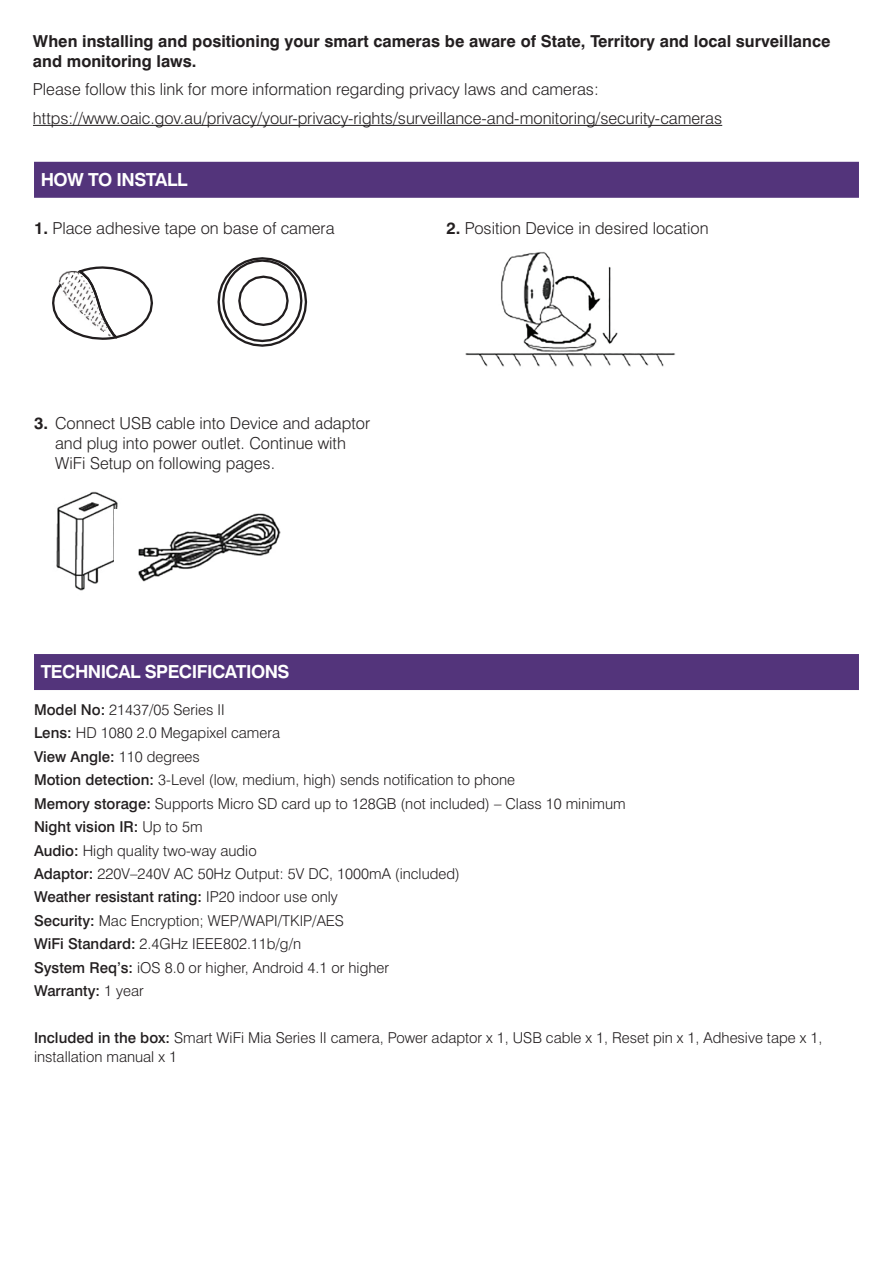
<style>
.page{position:relative;width:893px;height:1263px;background:#fff}
.page>*{position:absolute;margin:0;border:0;box-sizing:border-box;transform-origin:0 0}
.t1{font:700 18px "Swiss 721 BT";letter-spacing:-.03em;color:#fff}
.t2{font:300 16.5px/19.8px "Swiss 721 BT";color:#231f20}
.t3{font:700 16.5px/19.8px "Swiss 721 BT";color:#231f20}
.t4{font:300 15px/23.4px "Swiss 721 BT";color:#231f20}
.s1{font-weight:700}
.s2{font-weight:500}
</style>
<div class="page">
<div style="left:34px;top:654px;width:825px;height:36px;background:#53347b"></div>
<hr style="left:33px;top:125px;width:689px;height:1px;background:#231f20">
<svg style="left:52px;top:257px;width:255px;height:90px"></svg>
<img style="left:465px;top:251px;width:210px;height:116px">
<img style="left:56px;top:491px;width:62px;height:100px">
<img style="left:114px;top:509px;width:167px;height:77px">
<div style="left:34px;top:162px;width:825px;height:36px;background:#53347b"></div>
<p class="t3" style="left:33px;top:31px;width:799px">When installing and positioning your smart cameras be aware of State, Territory and local surveillance and monitoring laws.</p>
<p class="t2" style="left:33px;top:75px;width:691px;line-height:28.3px">Please follow this link for more information regarding privacy laws and cameras: https://www.oaic.gov.au/privacy/your-privacy-rights/surveillance-and-monitoring/security-cameras</p>
<p class="t1" style="left:41px;top:168px;width:148px">HOW TO INSTALL</p>
<p class="t2" style="left:34px;top:218px;width:302px"><span class="s1">1.</span> Place adhesive tape on base of camera</p>
<p class="t2" style="left:55px;top:413px;width:317px;text-indent:-21px"><span class="s1">3.</span> Connect USB cable into Device and adaptor and plug into power outlet. Continue with<br>WiFi Setup on following pages.</p>
<p class="t2" style="left:446px;top:218px;width:264px"><span class="s1">2.</span> Position Device in desired location</p>
<p class="t1" style="left:41px;top:660px;width:250px">TECHNICAL SPECIFICATIONS</p>
<p class="t4" style="left:34px;top:698px;width:593px"><span class="s2">Model No:</span> 21437/05 Series II<br><span class="s2">Lens:</span> HD 1080 2.0 Megapixel camera<br><span class="s2">View Angle:</span> 110 degrees<br><span class="s2">Motion detection:</span> 3-Level (low, medium, high) sends notification to phone<br><span class="s2">Memory storage:</span> Supports Micro SD card up to 128GB (not included) – Class 10 minimum <span class="s2">Night vision IR:</span> Up to 5m<br><span class="s2">Audio:</span> High quality two-way audio<br><span class="s2">Adaptor:</span> 220V–240V AC 50Hz Output: 5V DC, 1000mA (included)<br><span class="s2">Weather resistant rating:</span> IP20 indoor use only<br><span class="s2">Security:</span> Mac Encryption; WEP/WAPI/TKIP/AES<br><span class="s2">WiFi Standard:</span> 2.4GHz IEEE802.11b/g/n<br><span class="s2">System Req’s:</span> iOS 8.0 or higher, Android 4.1 or higher<br><span class="s2">Warranty:</span> 1 year</p>
<p class="t4" style="left:34px;top:1028px;width:790px;line-height:19.2px"><span class="s2">Included in the box:</span> Smart WiFi Mia Series II camera, Power adaptor x 1, USB cable x 1, Reset pin x 1, Adhesive tape x 1, installation manual x 1</p>
</div>
